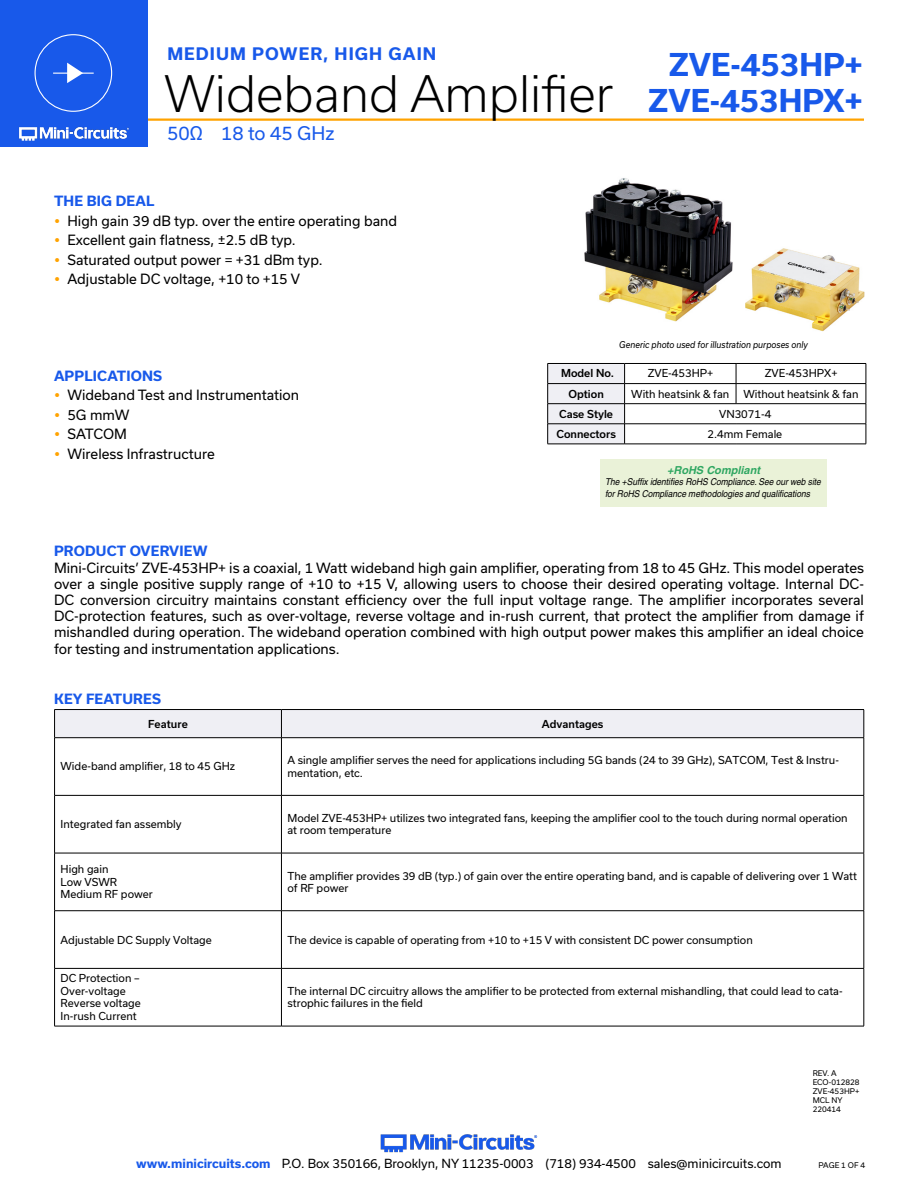
<style>
.page{position:relative;width:918px;height:1188px;background:#fff}
.page>*{position:absolute;margin:0;border:0;box-sizing:border-box;transform-origin:0 0}
.t1{font:300 48px "Usual";color:#000}
.t2{font:700 30px/36px "Usual";color:#1859ea;text-align:right}
.Frequency{font:18px "Usual";color:#1859ea}
.t3{font:700 16.5px "Usual";letter-spacing:.065em;color:#1859ea}
.Regular_Copy{font:13.5px/16.2px "Usual";color:#000;text-align:justify}
.Blue_Headers{font:700 13.5px "Usual";letter-spacing:.015em;color:#1859ea}
.t4{font:12px "Usual";color:#000}
.t5{font:italic 700 10.95px "Helvetica";color:rgb(0 148 68/.8)}
.Table_Body_Left_Just{font:10.5px/12.6px "Usual";color:#000}
.Table_Body_Center{font:10.5px "Usual";color:#000}
.Table_Header_Center{font:500 10.5px "Usual";color:#000}
.t6{font:italic 9.45px/11.2px "Helvetica";letter-spacing:-.005em;color:#000;scale:.9 1}
.t7{font:italic 9px "Usual";color:#000;scale:.9 1}
.Revision{font:7.5px "Usual";color:#000}
.s1{font-weight:700;color:#1859ea}
</style>
<div class="page">
<hr style="left:129px;top:118px;width:735px;height:3px;background:#ffa300">
<div style="left:0;top:0;width:147px;height:147px;background:#1859ea"></div>
<hr style="left:917px;top:0;width:1px;height:147px;background:#1859ea">
<img style="left:19px;top:126px;width:110px;height:15px">
<div style="left:35px;top:34px;width:77px;height:78px;border:1px solid #fff;border-radius:50%"></div>
<hr style="left:53px;top:73px;width:41px;height:1px;background:#fff">
<svg style="left:67px;top:63px;width:16px;height:20px"></svg>
<img style="left:380px;top:1134px;width:158px;height:19px">
<hr style="left:54px;top:709px;width:227px;height:1px;background:#000">
<hr style="left:281px;top:709px;width:583px;height:1px;background:#000">
<div style="left:54px;top:710px;width:811px;height:28px;background:#efeff4"></div>
<hr style="left:54px;top:737px;width:227px;height:1px;background:#000">
<hr style="left:54px;top:738px;width:1px;height:57px;background:#000">
<hr style="left:281px;top:737px;width:583px;height:1px;background:#000">
<hr style="left:281px;top:738px;width:1px;height:57px;background:#000">
<hr style="left:864px;top:738px;width:1px;height:57px;background:#000">
<hr style="left:54px;top:795px;width:227px;height:1px;background:#000">
<hr style="left:54px;top:796px;width:1px;height:57px;background:#000">
<hr style="left:281px;top:795px;width:583px;height:1px;background:#000">
<hr style="left:281px;top:796px;width:1px;height:57px;background:#000">
<hr style="left:864px;top:796px;width:1px;height:57px;background:#000">
<hr style="left:54px;top:853px;width:227px;height:1px;background:#000">
<hr style="left:54px;top:853px;width:1px;height:58px;background:#000">
<hr style="left:281px;top:853px;width:583px;height:1px;background:#000">
<hr style="left:281px;top:853px;width:1px;height:58px;background:#000">
<hr style="left:864px;top:853px;width:1px;height:58px;background:#000">
<hr style="left:54px;top:910px;width:227px;height:1px;background:#000">
<hr style="left:54px;top:911px;width:1px;height:57px;background:#000">
<hr style="left:281px;top:910px;width:583px;height:1px;background:#000">
<hr style="left:281px;top:911px;width:1px;height:57px;background:#000">
<hr style="left:864px;top:911px;width:1px;height:57px;background:#000">
<hr style="left:54px;top:968px;width:227px;height:1px;background:#000">
<hr style="left:54px;top:969px;width:1px;height:57px;background:#000">
<hr style="left:281px;top:968px;width:583px;height:1px;background:#000">
<hr style="left:281px;top:969px;width:1px;height:57px;background:#000">
<hr style="left:864px;top:969px;width:1px;height:57px;background:#000">
<hr style="left:54px;top:1026px;width:227px;height:1px;background:#000">
<hr style="left:281px;top:1026px;width:583px;height:1px;background:#000">
<img style="left:584px;top:178px;width:149px;height:144px">
<img style="left:745px;top:248px;width:119px;height:84px">
<div style="left:600px;top:460px;width:227px;height:47px;background:#eaf2d8"></div>
<hr style="left:625px;top:363px;width:111px;height:1px;background:#000">
<hr style="left:736px;top:363px;width:130px;height:1px;background:#000">
<hr style="left:625px;top:383px;width:111px;height:1px;background:#000">
<hr style="left:736px;top:383px;width:130px;height:1px;background:#000">
<svg style="left:736px;top:364px;width:1px;height:39px"></svg>
<hr style="left:625px;top:403px;width:111px;height:1px;background:#000">
<hr style="left:736px;top:403px;width:130px;height:1px;background:#000">
<hr style="left:625px;top:424px;width:111px;height:1px;background:#000">
<hr style="left:736px;top:424px;width:130px;height:1px;background:#000">
<svg style="left:866px;top:364px;width:1px;height:80px"></svg>
<hr style="left:625px;top:444px;width:111px;height:1px;background:#000">
<hr style="left:736px;top:444px;width:130px;height:1px;background:#000">
<svg style="left:547px;top:363px;width:78px;height:81px"></svg>
<hr style="left:548px;top:383px;width:77px;height:1px;background:#000">
<hr style="left:548px;top:403px;width:77px;height:1px;background:#000">
<hr style="left:548px;top:424px;width:77px;height:1px;background:#000">
<hr style="left:548px;top:444px;width:77px;height:1px;background:#000">
<p class="t3" style="left:167px;top:45px;width:270px">MEDIUM POWER, HIGH GAIN</p>
<h1 class="t1" style="left:164px;top:66px;width:451px">Wideband Amplifier</h1>
<p class="Frequency" style="left:167px;top:123px;width:169px">50Ω 18 to 45 GHz</p>
<p class="Blue_Headers" style="left:54px;top:193px;width:102px">THE BIG DEAL</p>
<p class="Regular_Copy" style="left:68px;top:213px;width:331px">High gain 39 dB typ. over the entire operating band</p>
<p class="Regular_Copy" style="left:68px;top:232px;width:230px">Excellent gain flatness, ±2.5 dB typ.</p>
<p class="Regular_Copy" style="left:68px;top:252px;width:257px">Saturated output power = +31 dBm typ.</p>
<p class="Regular_Copy" style="left:68px;top:271px;width:234px">Adjustable DC voltage, +10 to +15 V</p>
<h2 class="t2" style="left:648px;top:47px;width:216px">ZVE-453HP+<br>ZVE-453HPX+</h2>
<p class="Blue_Headers" style="left:54px;top:368px;width:110px">APPLICATIONS</p>
<p class="Regular_Copy" style="left:68px;top:387px;width:233px">Wideband Test and Instrumentation</p>
<p class="Regular_Copy" style="left:68px;top:406px;width:63px">5G mmW</p>
<p class="Regular_Copy" style="left:68px;top:426px;width:61px">SATCOM</p>
<p class="Regular_Copy" style="left:68px;top:445px;width:149px">Wireless Infrastructure</p>
<p class="t7" style="left:619px;top:340px;width:211px">Generic photo used for illustration purposes only</p>
<p class="Table_Header_Center" style="left:561px;top:367px;width:55px">Model No.</p>
<p class="Table_Body_Center" style="left:648px;top:367px;width:67px">ZVE-453HP+</p>
<p class="Table_Body_Center" style="left:765px;top:367px;width:74px">ZVE-453HPX+</p>
<p class="Table_Header_Center" style="left:568px;top:388px;width:37px">Option</p>
<p class="Table_Body_Center" style="left:631px;top:388px;width:100px">With heatsink &amp; fan</p>
<p class="Table_Body_Center" style="left:743px;top:388px;width:117px">Without heatsink &amp; fan</p>
<p class="Table_Header_Center" style="left:559px;top:408px;width:55px">Case Style</p>
<p class="Table_Body_Center" style="left:719px;top:408px;width:54px">VN3071-4</p>
<p class="Table_Header_Center" style="left:556px;top:428px;width:61px">Connectors</p>
<p class="Table_Body_Center" style="left:708px;top:428px;width:76px">2.4mm Female</p>
<p class="t5" style="left:667px;top:463px;width:95px">+RoHS Compliant</p>
<p class="t6" style="left:605px;top:476px;width:241px">The +Suffix identifies RoHS Compliance. See our web site for RoHS Compliance methodologies and qualifications</p>
<p class="Blue_Headers" style="left:54px;top:544px;width:155px">PRODUCT OVERVIEW</p>
<p class="Regular_Copy" style="left:54px;top:559px;width:812px">Mini-Circuits’ ZVE-453HP+ is a coaxial, 1 Watt wideband high gain amplifier, operating from 18 to 45 GHz. This model operates over a single positive supply range of +10 to +15 V, allowing users to choose their desired operating voltage. Internal DC-DC conversion circuitry maintains constant efficiency over the full input voltage range. The amplifier incorporates several DC-protection features, such as over-voltage, reverse voltage and in-rush current, that protect the amplifier from damage if mishandled during operation. The wideband operation combined with high output power makes this amplifier an ideal choice for testing and instrumentation applications.</p>
<p class="Blue_Headers" style="left:54px;top:691px;width:108px">KEY FEATURES</p>
<p class="Table_Header_Center" style="left:148px;top:718px;width:41px">Feature</p>
<p class="Table_Header_Center" style="left:542px;top:718px;width:63px">Advantages</p>
<p class="Table_Body_Left_Just" style="left:61px;top:760px;width:176px">Wide-band amplifier, 18 to 45 GHz</p>
<p class="Table_Body_Left_Just" style="left:287px;top:754px;width:553px">A single amplifier serves the need for applications including 5G bands (24 to 39 GHz), SATCOM, Test &amp; Instru&shy;mentation, etc.</p>
<p class="Table_Body_Left_Just" style="left:61px;top:818px;width:123px">Integrated fan assembly</p>
<p class="Table_Body_Left_Just" style="left:287px;top:812px;width:562px">Model ZVE-453HP+ utilizes two integrated fans, keeping the amplifier cool to the touch during normal operation at room temperature</p>
<p class="Table_Body_Left_Just" style="left:61px;top:863px;width:50px">High gain</p>
<p class="Table_Body_Left_Just" style="left:61px;top:876px;width:58px">Low VSWR</p>
<p class="Table_Body_Left_Just" style="left:61px;top:888px;width:94px">Medium RF power</p>
<p class="Table_Body_Left_Just" style="left:287px;top:869px;width:571px">The amplifier provides 39 dB (typ.) of gain over the entire operating band, and is capable of delivering over 1 Watt of RF power</p>
<p class="Table_Body_Left_Just" style="left:61px;top:933px;width:153px">Adjustable DC Supply Voltage</p>
<p class="Table_Body_Left_Just" style="left:287px;top:933px;width:467px">The device is capable of operating from +10 to +15 V with consistent DC power consumption</p>
<p class="Table_Body_Left_Just" style="left:61px;top:972px;width:81px">DC Protection –</p>
<p class="Table_Body_Left_Just" style="left:61px;top:985px;width:67px">Over-voltage</p>
<p class="Table_Body_Left_Just" style="left:61px;top:997px;width:82px">Reverse voltage</p>
<p class="Table_Body_Left_Just" style="left:61px;top:1010px;width:78px">In-rush Current</p>
<p class="Table_Body_Left_Just" style="left:287px;top:985px;width:557px">The internal DC circuitry allows the amplifier to be protected from external mishandling, that could lead to cata&shy;strophic failures in the field</p>
<p class="Revision" style="left:813px;top:1069px;width:25px">REV. A</p>
<p class="Revision" style="left:813px;top:1078px;width:48px">ECO-012828</p>
<p class="Revision" style="left:813px;top:1087px;width:48px">ZVE-453HP+</p>
<p class="Revision" style="left:813px;top:1096px;width:31px">MCL NY</p>
<p class="Revision" style="left:813px;top:1105px;width:30px">220414</p>
<p class="t4" style="left:136px;top:1157px;width:647px"><span class="s1">www.minicircuits.com</span> P.O. Box 350166, Brooklyn, NY 11235-0003 (718) 934-4500 sales@minicircuits.com</p>
<p class="Revision" style="left:819px;top:1161px;width:48px">PAGE 1 OF 4</p>
</div>
